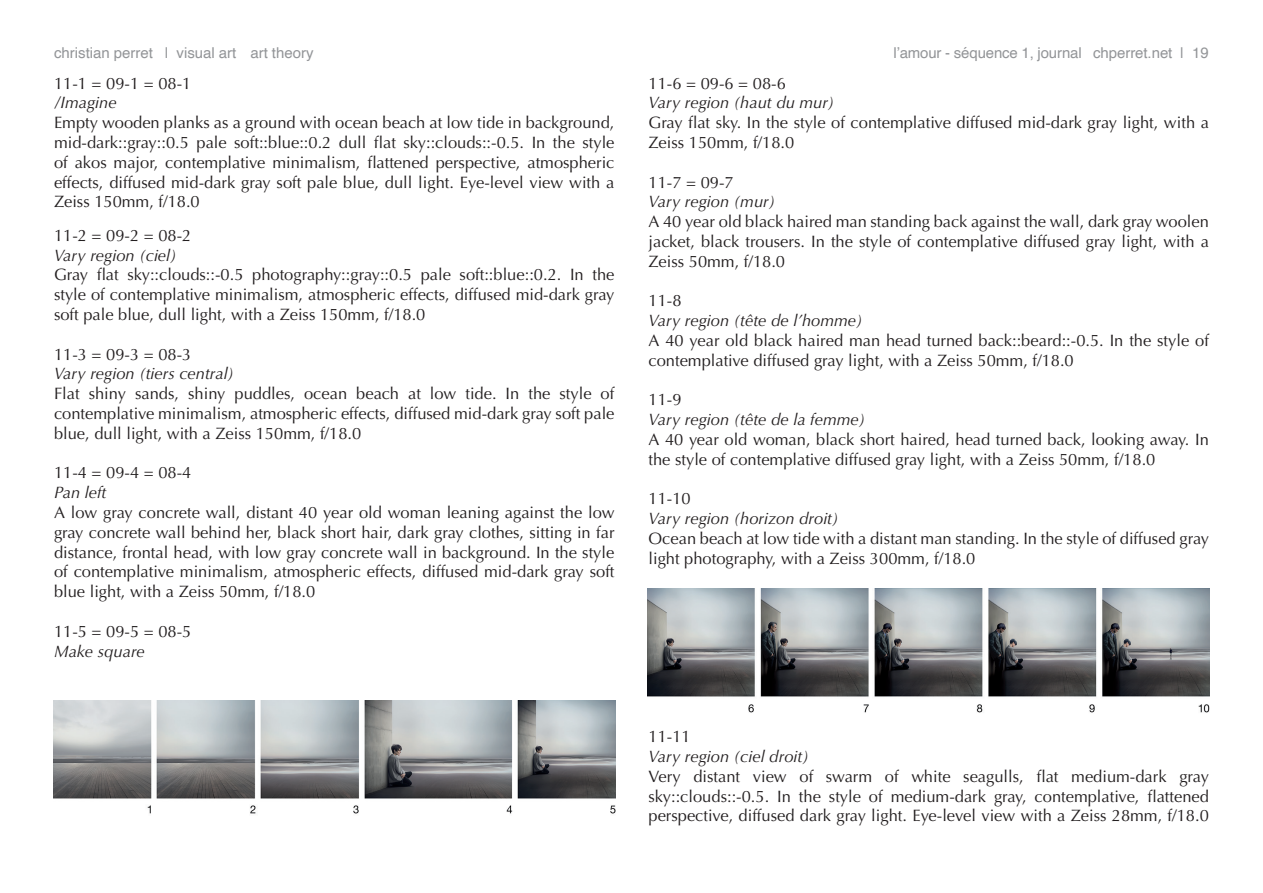
<style>
.page{position:relative;width:1263px;height:893px;background:#fff}
.page>*{position:absolute;margin:0;border:0;box-sizing:border-box;transform-origin:0 0}
.t1{font:16.5px/19.8px "Optima LT Std";color:#231f20;text-align:justify}
.t2{font:italic 16.5px "Optima LT Std";color:#231f20}
.t3{font:15px "Helvetica";color:#939598}
</style>
<div class="page">
<img style="left:53px;top:700px;width:562px;height:114px">
<img style="left:648px;top:589px;width:561px;height:124px">
<p class="t3" style="left:54px;top:41px;width:261px">christian perret | visual art art theory</p>
<p class="t3" style="left:893px;top:41px;width:317px">l’amour - séquence 1, journal chperret.net | 19</p>
<p class="t1" style="left:54px;top:73px;width:139px">11-1 = 09-1 = 08-1</p>
<p class="t2" style="left:54px;top:93px;width:64px">/Imagine</p>
<p class="t1" style="left:54px;top:113px;width:562px">Empty wooden planks as a ground with ocean beach at low tide in background, mid-dark::gray::0.5 pale soft::blue::0.2 dull flat sky::clouds::-0.5. In the style of akos major, contemplative minimalism, flattened perspective, atmospheric effects, diffused mid-dark gray soft pale blue, dull light. Eye-level view with a Zeiss 150mm, f/18.0</p>
<p class="t1" style="left:54px;top:225px;width:139px">11-2 = 09-2 = 08-2</p>
<p class="t2" style="left:54px;top:245px;width:124px">Vary region (ciel)</p>
<p class="t1" style="left:54px;top:265px;width:562px">Gray flat sky::clouds::-0.5 photography::gray::0.5 pale soft::blue::0.2. In the style of contemplative minimalism, atmospheric effects, diffused mid-dark gray soft pale blue, dull light, with a Zeiss 150mm, f/18.0</p>
<p class="t1" style="left:54px;top:344px;width:139px">11-3 = 09-3 = 08-3</p>
<p class="t2" style="left:54px;top:364px;width:182px">Vary region (tiers central)</p>
<p class="t1" style="left:54px;top:384px;width:562px">Flat shiny sands, shiny puddles, ocean beach at low tide. In the style of contemplative minimalism, atmospheric effects, diffused mid-dark gray soft pale blue, dull light, with a Zeiss 150mm, f/18.0</p>
<p class="t1" style="left:54px;top:463px;width:139px">11-4 = 09-4 = 08-4</p>
<p class="t2" style="left:54px;top:483px;width:54px">Pan left</p>
<p class="t1" style="left:54px;top:503px;width:562px">A low gray concrete wall, distant 40 year old woman leaning against the low gray concrete wall behind her, black short hair, dark gray clothes, sitting in far distance, frontal head, with low gray concrete wall in background. In the style of contemplative minimalism, atmospheric effects, diffused mid-dark gray soft blue light, with a Zeiss 50mm, f/18.0</p>
<p class="t1" style="left:54px;top:621px;width:139px">11-5 = 09-5 = 08-5</p>
<p class="t2" style="left:54px;top:641px;width:92px">Make square</p>
<p class="t1" style="left:648px;top:73px;width:139px">11-6 = 09-6 = 08-6</p>
<p class="t2" style="left:648px;top:93px;width:187px">Vary region (haut du mur)</p>
<p class="t1" style="left:648px;top:113px;width:562px">Gray flat sky. In the style of contemplative diffused mid-dark gray light, with a<br>Zeiss 150mm, f/18.0</p>
<p class="t1" style="left:648px;top:172px;width:87px">11-7 = 09-7</p>
<p class="t2" style="left:648px;top:192px;width:128px">Vary region (mur)</p>
<p class="t1" style="left:648px;top:212px;width:562px">A 40 year old black haired man standing back against the wall, dark gray woolen jacket, black trousers. In the style of contemplative diffused gray light, with a Zeiss 50mm, f/18.0</p>
<p class="t1" style="left:648px;top:291px;width:35px">11-8</p>
<p class="t2" style="left:648px;top:311px;width:215px">Vary region (tête de l’homme)</p>
<p class="t1" style="left:648px;top:331px;width:562px">A 40 year old black haired man head turned back::beard::-0.5. In the style of contemplative diffused gray light, with a Zeiss 50mm, f/18.0</p>
<p class="t1" style="left:648px;top:390px;width:35px">11-9</p>
<p class="t2" style="left:648px;top:410px;width:218px">Vary region (tête de la femme)</p>
<p class="t1" style="left:648px;top:430px;width:562px">A 40 year old woman, black short haired, head turned back, looking away. In the style of contemplative diffused gray light, with a Zeiss 50mm, f/18.0</p>
<p class="t1" style="left:648px;top:489px;width:44px">11-10</p>
<p class="t2" style="left:648px;top:509px;width:192px">Vary region (horizon droit)</p>
<p class="t1" style="left:648px;top:529px;width:562px">Ocean beach at low tide with a distant man standing. In the style of diffused gray light photography, with a Zeiss 300mm, f/18.0</p>
<p class="t1" style="left:648px;top:727px;width:44px">11-11</p>
<p class="t2" style="left:648px;top:747px;width:162px">Vary region (ciel droit)</p>
<p class="t1" style="left:648px;top:766px;width:562px">Very distant view of swarm of white seagulls, flat medium-dark gray sky::clouds::-0.5. In the style of medium-dark gray, contemplative, flattened perspective, diffused dark gray light. Eye-level view with a Zeiss 28mm, f/18.0</p>
</div>
